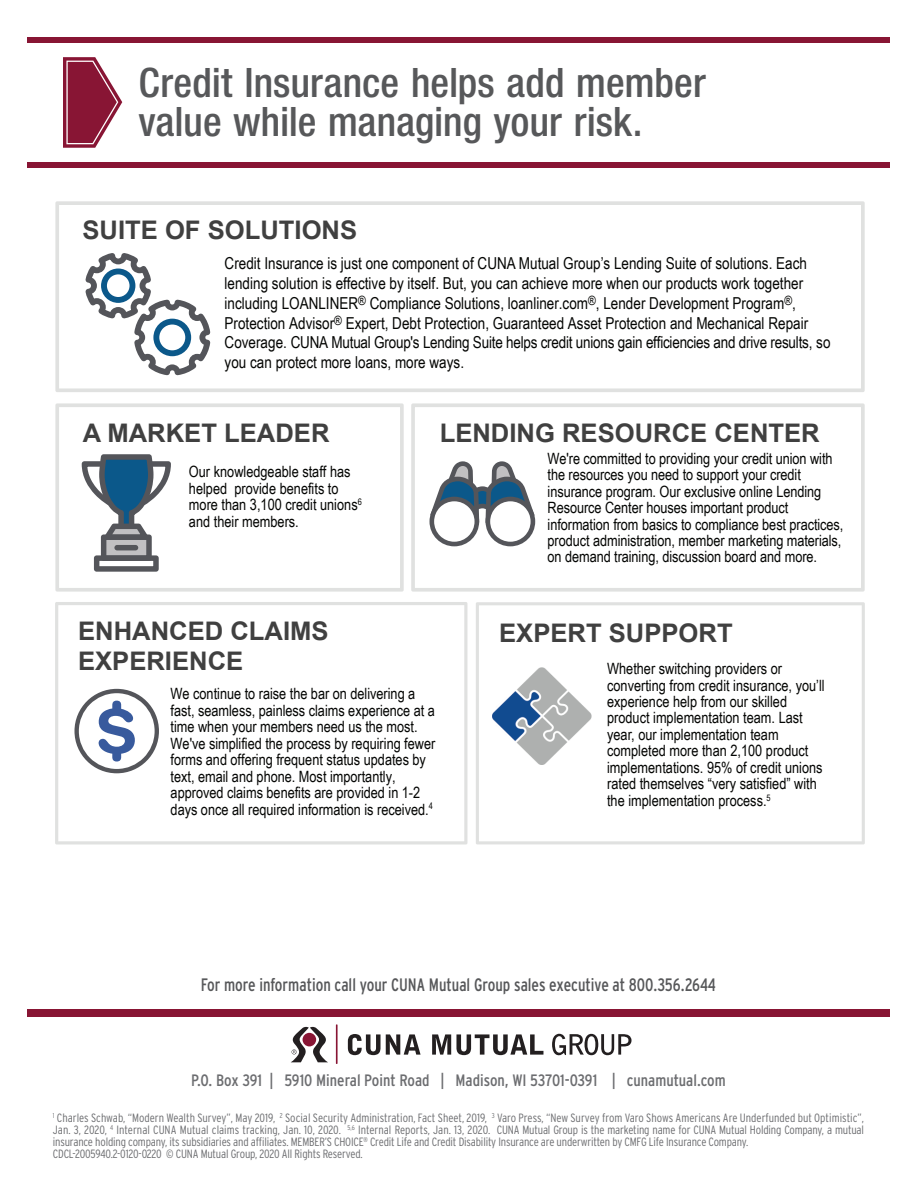
<style>
.page{position:relative;width:918px;height:1188px;background:#fff}
.page>*{position:absolute;margin:0;border:0;box-sizing:border-box;transform-origin:0 0}
.t1{font:43.5px/39px "Nimbus Sans Novus TOT Sem Bol Con";letter-spacing:.005em;color:#57585a}
.t2{font:700 25.65px "Arial";color:#404040}
.t3{font:condensed 18px "Interstate";color:#57585a;scale:.93 1}
.t4{font:16.5px/19.8px "Arial Narrow";color:#040503}
.t5{font:condensed 16.5px "Interstate";color:#6c6d70}
.t6{font:15.6px/16.5px "Arial Narrow";color:#040503}
.t7{font:300 condensed 12px/12px "Interstate";letter-spacing:-.015em;color:#6c6d70}
</style>
<div class="page">
<div style="left:27px;top:37px;width:863px;height:6px;background:#881534"></div>
<svg style="left:63px;top:57px;width:59px;height:91px"></svg>
<div style="left:27px;top:162px;width:863px;height:6px;background:#881534"></div>
<svg style="left:55px;top:201px;width:810px;height:191px"></svg>
<svg style="left:55px;top:403px;width:349px;height:189px"></svg>
<svg style="left:476px;top:602px;width:389px;height:242px"></svg>
<img style="left:483px;top:656px;width:118px;height:118px">
<svg style="left:55px;top:602px;width:412px;height:242px"></svg>
<svg style="left:411px;top:403px;width:454px;height:189px"></svg>
<svg style="left:85px;top:253px;width:125px;height:122px"></svg>
<svg style="left:82px;top:454px;width:89px;height:118px"></svg>
<div style="left:114px;top:545px;width:24px;height:5px;background:#54555a;border-radius:3px"></div>
<svg style="left:430px;top:461px;width:105px;height:85px"></svg>
<svg style="left:74px;top:689px;width:85px;height:84px"></svg>
<div style="left:27px;top:1009px;width:863px;height:8px;background:#881534"></div>
<hr style="left:336px;top:1024px;width:2px;height:40px;background:#881534">
<svg style="left:348px;top:1034px;width:73px;height:21px"></svg>
<svg style="left:432px;top:1034px;width:111px;height:21px"></svg>
<svg style="left:552px;top:1034px;width:80px;height:21px"></svg>
<svg style="left:291px;top:1026px;width:37px;height:36px"></svg>
<h1 class="t1" style="left:139px;top:64px;width:568px">Credit Insurance helps add member value while managing your risk.</h1>
<h2 class="t2" style="left:82px;top:212px;width:276px">SUITE OF SOLUTIONS</h2>
<p class="t4" style="left:225px;top:253px;width:607px">Credit Insurance is just one component of CUNA Mutual Group’s Lending Suite of solutions. Each lending solution is effective by itself. But, you can achieve more when our products work together including LOANLINER<sup>®</sup> Compliance Solutions, loanliner.com<sup>®</sup>, Lender Development Program<sup>®</sup>, Protection Advisor<sup>®</sup> Expert, Debt Protection, Guaranteed Asset Protection and Mechanical Repair Coverage. CUNA Mutual Group's Lending Suite helps credit unions gain efficiencies and drive results, so you can protect more loans, more ways.</p>
<h2 class="t2" style="left:83px;top:415px;width:248px">A MARKET LEADER</h2>
<p class="t6" style="left:189px;top:463px;width:174px">Our knowledgeable staff has helped provide benefits to more than 3,100 credit unions<sup>6 </sup>and their members.</p>
<h2 class="t2" style="left:440px;top:415px;width:382px">LENDING RESOURCE CENTER</h2>
<p class="t6" style="left:548px;top:449px;width:297px">We're committed to providing your credit union with the resources you need to support your credit insurance program. Our exclusive online Lending Resource Center houses important product information from basics to compliance best practices, product administration, member marketing materials, on demand training, discussion board and more.</p>
<h2 class="t2" style="left:78px;top:613px;width:252px">ENHANCED CLAIMS</h2>
<h2 class="t2" style="left:499px;top:615px;width:235px">EXPERT SUPPORT</h2>
<h2 class="t2" style="left:78px;top:643px;width:167px">EXPERIENCE</h2>
<p class="t6" style="left:171px;top:685px;width:266px">We continue to raise the bar on delivering a fast, seamless, painless claims experience at a time when your members need us the most.<br>We've simplified the process by requiring fewer forms and offering frequent status updates by text, email and phone. Most importantly, approved claims benefits are provided in 1-2 days once all required information is received.<sup>4</sup></p>
<p class="t6" style="left:607px;top:660px;width:219px">Whether switching providers or converting from credit insurance, you’ll experience help from our skilled product implementation team. Last year, our implementation team completed more than 2,100 product implementations. 95% of credit unions rated themselves “very satisfied” with the implementation process.<sup>5</sup></p>
<p class="t3" style="left:201px;top:975px;width:555px">For more information call your CUNA Mutual Group sales executive at 800.356.2644</p>
<p class="t5" style="left:191px;top:1071px;width:536px">P.O. Box 391 | 5910 Mineral Point Road | Madison, WI 53701-0391 | cunamutual.com</p>
<p class="t7" style="left:53px;top:1111px;width:813px"><sup>1</sup> Charles Schwab, “Modern Wealth Survey”, May 2019, <sup>2</sup> Social Security Administration, Fact Sheet, 2019, <sup>3</sup> Varo Press, “New Survey from Varo Shows Americans Are Underfunded but Optimistic”, Jan. 3, 2020, <sup>4</sup> Internal CUNA Mutual claims tracking, Jan. 10, 2020. <sup>5,6</sup> Internal Reports, Jan. 13, 2020. CUNA Mutual Group is the marketing name for CUNA Mutual Holding Company, a mutual insurance holding company, its subsidiaries and affiliates. MEMBER’S CHOICE<sup>®</sup> Credit Life and Credit Disability Insurance are underwritten by CMFG Life Insurance Company.<br>CDCL-2005940.2-0120-0220 © CUNA Mutual Group, 2020 All Rights Reserved.</p>
</div>
